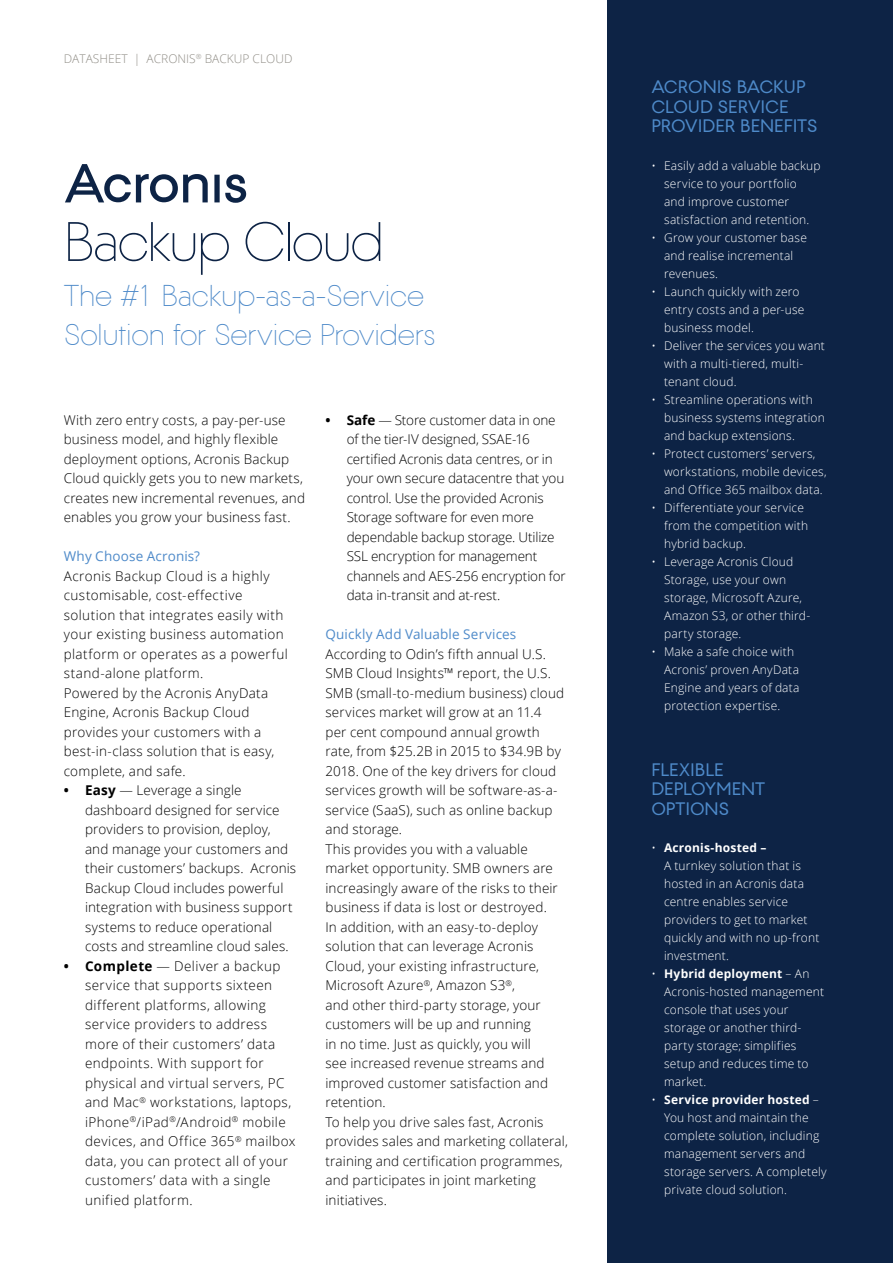
<style>
.page{position:relative;width:893px;height:1263px;background:#fff}
.page>*{position:absolute;margin:0;border:0;box-sizing:border-box;transform-origin:0 0}
.t1{font:300 55.5px "Acronis";letter-spacing:-.035em;color:#0d2345}
.t2{font:300 30px/39px "Acronis";letter-spacing:-.01em;color:#4e8ac9}
.t3{font:18px/19.5px "Acronis";letter-spacing:-.005em;color:#4e8ac9}
.t4{font:300 13.5px/19.5px "Open Sans";letter-spacing:.01em;color:#000}
.t5{font:300 13.5px/19.5px "Open Sans";letter-spacing:.03em;color:#000}
.t6{font:300 13.5px/19.5px "Open Sans";letter-spacing:-.01em;color:#000}
.t7{font:13.5px "Open Sans";letter-spacing:.01em;color:#4e8ac9}
.t8{font:300 12px/18px "Open Sans";letter-spacing:.015em;color:#fff}
.t9{font:300 12px "Open Sans";color:#918e87}
.s1{font-weight:700}
</style>
<div class="page">
<div style="left:608px;top:0;width:285px;height:1263px;background:#0d2345"></div>
<p class="t9" style="left:64px;top:51px;width:230px">DATASHEET | ACRONIS<sup>®</sup> BACKUP CLOUD</p>
<h1 class="t1" style="left:64px;top:211px;width:322px">Backup Cloud</h1>
<h2 class="t2" style="left:64px;top:277px;width:373px">The #1 Backup-as-a-Service<br>Solution for Service Providers</h2>
<p class="t4" style="left:64px;top:409px;width:243px">With zero entry costs, a pay-per-use business model, and highly flexible deployment options, Acronis Backup Cloud quickly gets you to new markets, creates new incremental revenues, and enables you grow your business fast.</p>
<p class="t7" style="left:64px;top:547px;width:138px">Why Choose Acronis?</p>
<p class="t5" style="left:64px;top:565px;width:225px">Acronis Backup Cloud is a highly customisable, cost-effective solution that integrates easily with your existing business automation platform or operates as a powerful stand-alone platform.<br>Powered by the Acronis AnyData<br>Engine, Acronis Backup Cloud provides your customers with a best-in-class solution that is easy, complete, and safe.</p>
<p class="t4" style="left:85px;top:780px;width:213px;text-indent:-21px"><span class="s1">• Easy</span> — Leverage a single dashboard designed for service providers to provision, deploy, and manage your customers and their customers’ backups. Acronis<br>Backup Cloud includes powerful integration with business support systems to reduce operational costs and streamline cloud sales.</p>
<p class="t5" style="left:85px;top:955px;width:212px;text-indent:-21px"><span class="s1">• Complete</span> — Deliver a backup service that supports sixteen different platforms, allowing service providers to address more of their customers’ data endpoints. With support for physical and virtual servers, PC and Mac<sup>®</sup> workstations, laptops, iPhone<sup>®</sup>/iPad<sup>®</sup>/Android<sup>®</sup> mobile devices, and Office 365<sup>®</sup> mailbox data, you can protect all of your customers’ data with a single unified platform.</p>
<p class="t6" style="left:347px;top:409px;width:221px;text-indent:-21px"><span class="s1">• Safe</span> — Store customer data in one of the tier-IV designed, SSAE-16 certified Acronis data centres, or in your own secure datacentre that you control. Use the provided Acronis Storage software for even more dependable backup storage. Utilize SSL encryption for management channels and AES-256 encryption for data in-transit and at-rest.</p>
<p class="t7" style="left:325px;top:625px;width:192px">Quickly Add Valuable Services</p>
<p class="t4" style="left:325px;top:643px;width:244px">According to Odin’s fifth annual U.S.<br>SMB Cloud Insights™ report, the U.S.<br>SMB (small-to-medium business) cloud services market will grow at an 11.4<br>per cent compound annual growth rate, from $25.2B in 2015 to $34.9B by 2018. One of the key drivers for cloud services growth will be software-as-a&shy;service (SaaS), such as online backup and storage.<br>This provides you with a valuable market opportunity. SMB owners are increasingly aware of the risks to their business if data is lost or destroyed.<br>In addition, with an easy-to-deploy solution that can leverage Acronis Cloud, your existing infrastructure, Microsoft Azure<sup>®</sup>, Amazon S3<sup>®</sup>,<br>and other third-party storage, your customers will be up and running<br>in no time. Just as quickly, you will<br>see increased revenue streams and improved customer satisfaction and retention.<br>To help you drive sales fast, Acronis provides sales and marketing collateral, training and certification programmes, and participates in joint marketing initiatives.</p>
<h3 class="t3" style="left:651px;top:77px;width:168px">ACRONIS BACKUP<br>CLOUD SERVICE<br>PROVIDER BENEFITS</h3>
<p class="t8" style="left:664px;top:156px;width:158px;text-indent:-13px">• Easily add a valuable backup service to your portfolio and improve customer satisfaction and retention.</p>
<p class="t8" style="left:664px;top:228px;width:144px;text-indent:-13px">• Grow your customer base and realise incremental revenues.</p>
<p class="t8" style="left:664px;top:282px;width:142px;text-indent:-13px">• Launch quickly with zero entry costs and a per-use business model.</p>
<p class="t8" style="left:664px;top:336px;width:162px;text-indent:-13px">• Deliver the services you want with a multi-tiered, multi&shy;tenant cloud.</p>
<p class="t8" style="left:664px;top:390px;width:162px;text-indent:-13px">• Streamline operations with business systems integration and backup extensions.</p>
<p class="t8" style="left:664px;top:444px;width:164px;text-indent:-13px">• Protect customers’ servers, workstations, mobile devices, and Office 365 mailbox data.</p>
<p class="t8" style="left:664px;top:498px;width:146px;text-indent:-13px">• Differentiate your service from the competition with hybrid backup.</p>
<p class="t8" style="left:664px;top:552px;width:148px;text-indent:-13px">• Leverage Acronis Cloud<br>Storage, use your own storage, Microsoft Azure,<br>Amazon S3, or other third&shy;party storage.</p>
<p class="t8" style="left:664px;top:642px;width:137px;text-indent:-13px">• Make a safe choice with<br>Acronis’ proven AnyData<br>Engine and years of data protection expertise.</p>
<h3 class="t3" style="left:651px;top:760px;width:115px">FLEXIBLE<br>DEPLOYMENT<br>OPTIONS</h3>
<p class="t8" style="left:664px;top:838px;width:157px;text-indent:-13px">• <span class="s1">Acronis-hosted –<br></span>A turnkey solution that is hosted in an Acronis data centre enables service providers to get to market quickly and with no up-front investment.</p>
<p class="t8" style="left:664px;top:964px;width:161px;text-indent:-13px">• <span class="s1">Hybrid deployment</span> – An<br>Acronis-hosted management console that uses your storage or another third&shy;party storage; simplifies setup and reduces time to market.</p>
<p class="t8" style="left:664px;top:1090px;width:164px;text-indent:-13px">• <span class="s1">Service provider hosted</span> –<br>You host and maintain the complete solution, including management servers and storage servers. A completely private cloud solution.</p>
</div>
